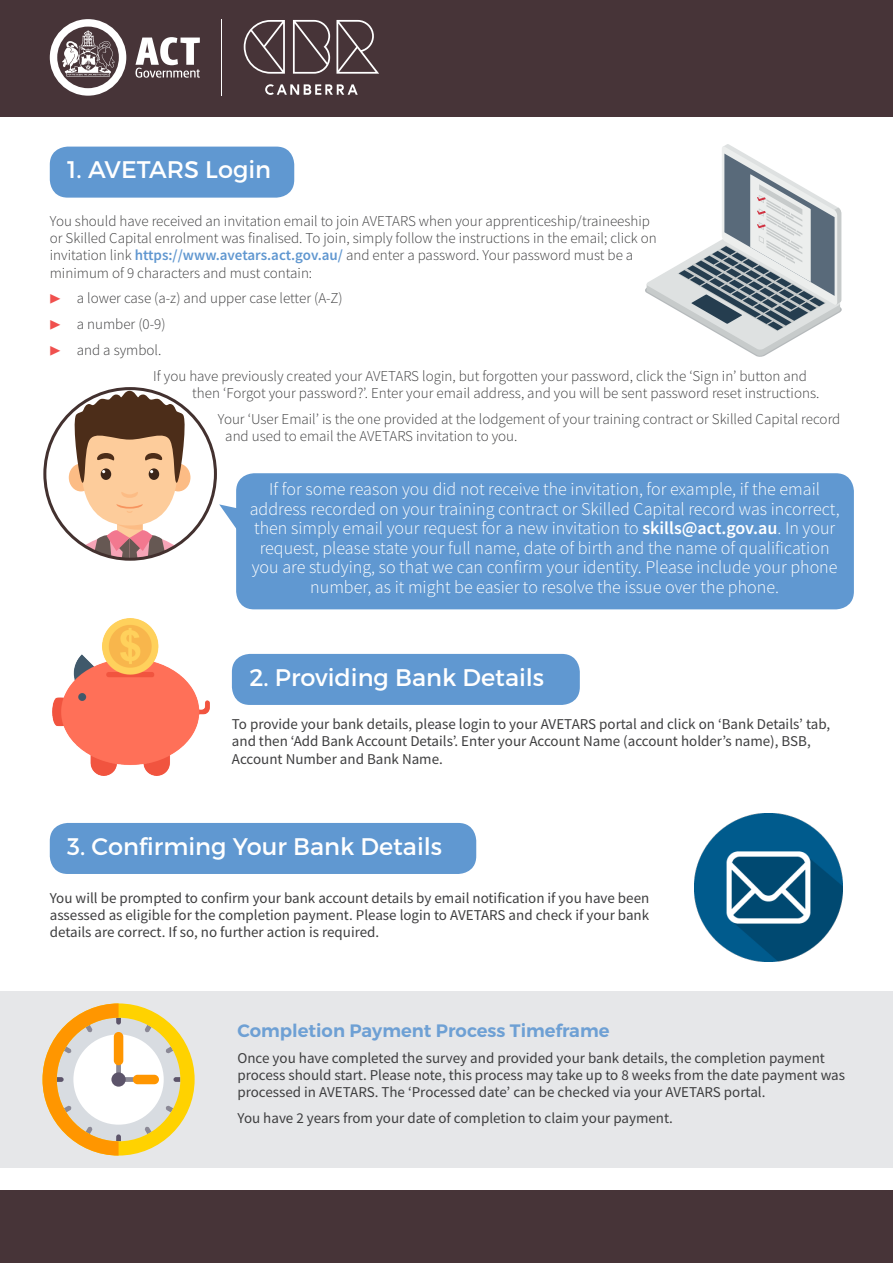
<style>
.page{position:relative;width:893px;height:1263px;background:#fff}
.page>*{position:absolute;margin:0;border:0;box-sizing:border-box;transform-origin:0 0}
.t1{font:24px "Montserrat";color:#fff}
.Paragraph_Style_3{font:300 18px/19.5px "Source Sans Pro";color:#fff;text-align:center}
.t2{font:600 18px "Montserrat";color:#6ea0d4}
.body{font:15px/17.2px "Source Sans Pro";color:#3e3e3f}
.body-2{font:300 15px/17.2px "Source Sans Pro";color:#3e3e3f}
.s1{font-weight:600;color:#6097d0}
.s2{font-size:12px;color:#f0504e}
.s3{font-weight:600}
</style>
<div class="page">
<div style="left:0;top:1191px;width:893px;height:72px;background:#473438"></div>
<div style="left:0;top:991px;width:893px;height:176px;background:#e6e7e9"></div>
<svg style="left:43px;top:1003px;width:152px;height:152px"></svg>
<div style="left:111px;top:1072px;width:15px;height:15px;background:#5c546a;border-radius:50%"></div>
<div style="left:0;top:0;width:893px;height:117px;background:#473438"></div>
<svg style="left:50px;top:19px;width:76px;height:77px"></svg>
<svg style="left:135px;top:37px;width:65px;height:41px"></svg>
<hr style="left:222px;top:19px;width:1px;height:77px;background:#fff">
<svg style="left:265px;top:84px;width:93px;height:11px"></svg>
<svg style="left:244px;top:20px;width:41px;height:54px"></svg>
<svg style="left:293px;top:20px;width:37px;height:54px"></svg>
<svg style="left:336px;top:20px;width:43px;height:54px"></svg>
<svg style="left:645px;top:144px;width:197px;height:213px"></svg>
<svg style="left:219px;top:504px;width:17px;height:24px"></svg>
<svg style="left:69px;top:391px;width:121px;height:168px"></svg>
<img style="left:53px;top:619px;width:157px;height:157px">
<img style="left:694px;top:813px;width:149px;height:149px">
<div style="left:236px;top:473px;width:618px;height:136px;background:#6098d1;border-radius:18px"></div>
<div style="left:50px;top:147px;width:244px;height:51px;background:#6098d1;border-radius:18px"></div>
<div style="left:232px;top:654px;width:348px;height:51px;background:#6098d1;border-radius:18px"></div>
<div style="left:50px;top:823px;width:426px;height:51px;background:#6098d1;border-radius:18px"></div>
<p class="t1" style="left:67px;top:155px;width:205px">1. AVETARS Login</p>
<p class="body-2" style="left:50px;top:212px;width:608px">You should have received an invitation email to join AVETARS when your apprenticeship/traineeship or Skilled Capital enrolment was finalised. To join, simply follow the instructions in the email; click on invitation link <span class="s1">https://www.avetars.act.gov.au/</span> and enter a password. Your password must be a minimum of 9 characters and must contain:</p>
<p class="body-2" style="left:50px;top:290px;width:294px"><span class="s2">▶</span> a lower case (a-z) and upper case letter (A-Z)</p>
<p class="body-2" style="left:50px;top:315px;width:117px"><span class="s2">▶</span> a number (0-9)</p>
<p class="body-2" style="left:50px;top:341px;width:113px"><span class="s2">▶</span> and a symbol.</p>
<p class="body-2" style="left:192px;top:367px;width:629px;text-indent:-39px">If you have previously created your AVETARS login, but forgotten your password, click the ‘Sign in’ button and then ‘Forgot your password?’. Enter your email address, and you will be sent password reset instructions.</p>
<p class="body-2" style="left:225px;top:410px;width:617px;text-indent:-8px">Your ‘User Email’ is the one provided at the lodgement of your training contract or Skilled Capital record and used to email the AVETARS invitation to you.</p>
<p class="Paragraph_Style_3" style="left:250px;top:479px;width:591px">If for some reason you did not receive the invitation, for example, if the email address recorded on your training contract or Skilled Capital record was incorrect, then simply email your request for a new invitation to <span class="s3">skills@act.gov.au</span>. In your request, please state your full name, date of birth and the name of qualification you are studying, so that we can confirm your identity. Please include your phone number, as it might be easier to resolve the issue over the phone.</p>
<p class="t1" style="left:249px;top:662px;width:296px">2. Providing Bank Details</p>
<p class="body" style="left:232px;top:715px;width:600px">To provide your bank details, please login to your AVETARS portal and click on ‘Bank Details’ tab, and then ‘Add Bank Account Details’. Enter your Account Name (account holder’s name), BSB,<br>Account Number and Bank Name.</p>
<p class="t1" style="left:67px;top:831px;width:376px">3. Confirming Your Bank Details</p>
<p class="body" style="left:50px;top:889px;width:601px;text-align:justify">You will be prompted to confirm your bank account details by email notification if you have been assessed as eligible for the completion payment. Please login to AVETARS and check if your bank details are correct. If so, no further action is required.</p>
<h2 class="t2" style="left:237px;top:1019px;width:373px">Completion Payment Process Timeframe</h2>
<p class="body" style="left:237px;top:1049px;width:609px">Once you have completed the survey and provided your bank details, the completion payment process should start. Please note, this process may take up to 8 weeks from the date payment was processed in AVETARS. The ‘Processed date’ can be checked via your AVETARS portal.</p>
<p class="body" style="left:237px;top:1109px;width:437px">You have 2 years from your date of completion to claim your payment.</p>
</div>
